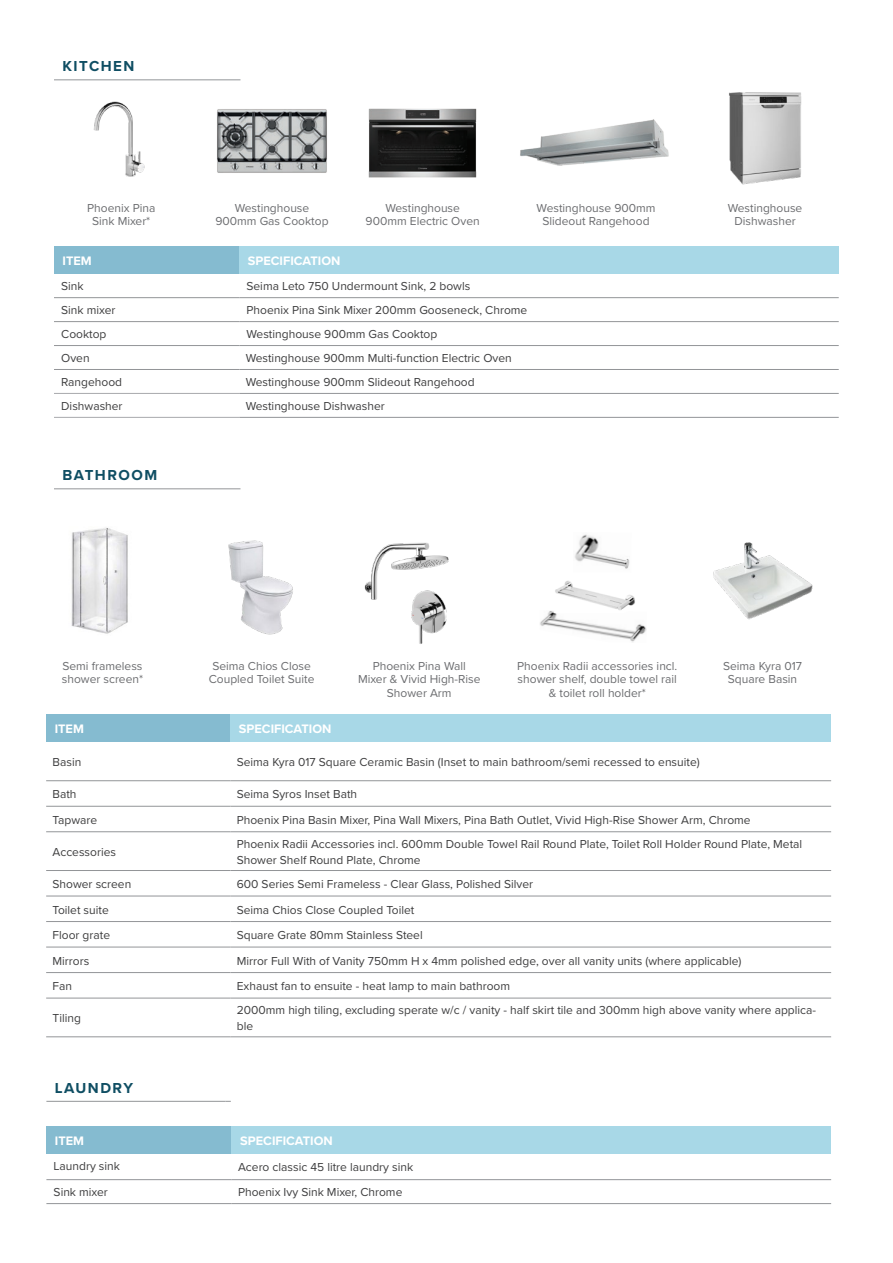
<style>
.page{position:relative;width:893px;height:1263px;background:#fff}
.page>*{position:absolute;margin:0;border:0;box-sizing:border-box;transform-origin:0 0}
.t1{font:700 15px "Proxima Nova";letter-spacing:.1em;color:#0f4e63}
.t2{font:700 12.75px "Proxima Nova";color:#fff}
.table_text{font:12px/16.5px "Proxima Nova";color:#3e3e3f}
.subline{font:12px/13.5px "Proxima Nova";color:#6c6d70;text-align:center}
</style>
<div class="page">
<div style="left:54px;top:247px;width:185px;height:27px;background:#85bbd0"></div>
<div style="left:239px;top:247px;width:600px;height:27px;background:#a8d8e7"></div>
<hr style="left:54px;top:297px;width:185px;height:1px;background:#939598">
<hr style="left:239px;top:297px;width:600px;height:1px;background:#939598">
<hr style="left:54px;top:321px;width:185px;height:1px;background:#939598">
<hr style="left:239px;top:321px;width:600px;height:1px;background:#939598">
<hr style="left:54px;top:345px;width:185px;height:1px;background:#939598">
<hr style="left:54px;top:369px;width:185px;height:1px;background:#939598">
<hr style="left:54px;top:393px;width:185px;height:1px;background:#a8a9ad">
<hr style="left:54px;top:417px;width:185px;height:1px;background:#a8a9ad">
<hr style="left:239px;top:345px;width:600px;height:1px;background:#939598">
<hr style="left:239px;top:369px;width:600px;height:1px;background:#939598">
<hr style="left:239px;top:393px;width:600px;height:1px;background:#939598">
<hr style="left:239px;top:417px;width:600px;height:1px;background:#939598">
<img style="left:93px;top:101px;width:52px;height:76px">
<img style="left:217px;top:109px;width:110px;height:64px">
<img style="left:368px;top:108px;width:109px;height:70px">
<img style="left:520px;top:119px;width:149px;height:47px">
<img style="left:729px;top:92px;width:73px;height:93px">
<div style="left:46px;top:715px;width:184px;height:27px;background:#85bbd0"></div>
<div style="left:230px;top:715px;width:601px;height:27px;background:#a8d8e7"></div>
<hr style="left:46px;top:896px;width:184px;height:1px;background:#939598">
<hr style="left:230px;top:896px;width:601px;height:1px;background:#939598">
<hr style="left:46px;top:780px;width:184px;height:1px;background:#939598">
<hr style="left:46px;top:806px;width:184px;height:1px;background:#939598">
<hr style="left:46px;top:831px;width:184px;height:1px;background:#939598">
<hr style="left:46px;top:870px;width:184px;height:1px;background:#939598">
<hr style="left:230px;top:780px;width:601px;height:1px;background:#939598">
<hr style="left:230px;top:806px;width:601px;height:1px;background:#939598">
<hr style="left:230px;top:831px;width:601px;height:1px;background:#939598">
<hr style="left:230px;top:870px;width:601px;height:1px;background:#939598">
<hr style="left:46px;top:921px;width:184px;height:1px;background:#939598">
<hr style="left:46px;top:947px;width:184px;height:1px;background:#939598">
<hr style="left:230px;top:921px;width:601px;height:1px;background:#939598">
<hr style="left:230px;top:947px;width:601px;height:1px;background:#939598">
<hr style="left:46px;top:972px;width:184px;height:1px;background:#939598">
<hr style="left:46px;top:998px;width:184px;height:1px;background:#939598">
<hr style="left:46px;top:1036px;width:184px;height:1px;background:#939598">
<hr style="left:230px;top:972px;width:601px;height:1px;background:#939598">
<hr style="left:230px;top:998px;width:601px;height:1px;background:#939598">
<hr style="left:230px;top:1036px;width:601px;height:1px;background:#939598">
<img style="left:228px;top:540px;width:65px;height:95px">
<img style="left:71px;top:528px;width:57px;height:106px">
<img style="left:574px;top:534px;width:56px;height:35px">
<img style="left:540px;top:611px;width:107px;height:31px">
<img style="left:554px;top:581px;width:81px;height:32px">
<img style="left:713px;top:542px;width:100px;height:78px">
<div style="left:46px;top:1126px;width:186px;height:27px;background:#85bbd0"></div>
<div style="left:232px;top:1126px;width:599px;height:27px;background:#a8d8e7"></div>
<hr style="left:46px;top:1179px;width:186px;height:1px;background:#939598">
<hr style="left:46px;top:1203px;width:186px;height:1px;background:#939598">
<hr style="left:232px;top:1179px;width:599px;height:1px;background:#939598">
<hr style="left:232px;top:1203px;width:599px;height:1px;background:#939598">
<img style="left:411px;top:617px;width:36px;height:27px">
<img style="left:364px;top:543px;width:85px;height:74px">
<hr style="left:54px;top:80px;width:182px;height:1px;background:#939598">
<hr style="left:54px;top:489px;width:182px;height:1px;background:#939598">
<hr style="left:46px;top:1101px;width:179px;height:1px;background:#939598">
<p class="t1" style="left:63px;top:55px;width:73px">KITCHEN</p>
<p class="subline" style="left:87px;top:201px;width:70px">Phoenix Pina<br>Sink Mixer*</p>
<p class="subline" style="left:366px;top:201px;width:116px">Westinghouse<br>900mm Electric Oven</p>
<p class="subline" style="left:537px;top:201px;width:120px">Westinghouse 900mm<br>Slideout Rangehood</p>
<p class="subline" style="left:728px;top:201px;width:76px">Westinghouse<br>Dishwasher</p>
<p class="subline" style="left:215px;top:201px;width:115px">Westinghouse<br>900mm Gas Cooktop</p>
<p class="t2" style="left:63px;top:251px;width:31px">ITEM</p>
<p class="t2" style="left:248px;top:251px;width:94px">SPECIFICATION</p>
<p class="table_text" style="left:61px;top:278px;width:24px">Sink</p>
<p class="table_text" style="left:247px;top:278px;width:225px">Seima Leto 750 Undermount Sink, 2 bowls</p>
<p class="table_text" style="left:61px;top:302px;width:56px">Sink mixer</p>
<p class="table_text" style="left:247px;top:302px;width:282px">Phoenix Pina Sink Mixer 200mm Gooseneck, Chrome</p>
<p class="table_text" style="left:61px;top:326px;width:47px">Cooktop</p>
<p class="table_text" style="left:247px;top:326px;width:192px">Westinghouse 900mm Gas Cooktop</p>
<p class="table_text" style="left:61px;top:349px;width:30px">Oven</p>
<p class="table_text" style="left:246px;top:349px;width:268px">Westinghouse 900mm Multi-function Electric Oven</p>
<p class="table_text" style="left:61px;top:373px;width:62px">Rangehood</p>
<p class="table_text" style="left:246px;top:373px;width:231px">Westinghouse 900mm Slideout Rangehood</p>
<p class="table_text" style="left:61px;top:397px;width:63px">Dishwasher</p>
<p class="table_text" style="left:246px;top:397px;width:141px">Westinghouse Dishwasher</p>
<p class="t1" style="left:63px;top:464px;width:96px">BATHROOM</p>
<p class="subline" style="left:62px;top:658px;width:83px;text-align:left">Semi frameless shower screen*</p>
<p class="subline" style="left:209px;top:658px;width:107px;text-align:left">Seima Chios Close<br>Coupled Toilet Suite</p>
<p class="subline" style="left:358px;top:658px;width:124px">Phoenix Pina Wall<br>Mixer &amp; Vivid High-Rise<br>Shower Arm</p>
<p class="subline" style="left:517px;top:658px;width:162px">Phoenix Radii accessories incl. shower shelf, double towel rail &amp; toilet roll holder*</p>
<p class="subline" style="left:723px;top:658px;width:80px">Seima Kyra 017<br>Square Basin</p>
<p class="t2" style="left:55px;top:720px;width:31px">ITEM</p>
<p class="t2" style="left:239px;top:720px;width:94px">SPECIFICATION</p>
<p class="table_text" style="left:53px;top:753px;width:30px">Basin</p>
<p class="table_text" style="left:237px;top:753px;width:464px">Seima Kyra 017 Square Ceramic Basin (Inset to main bathroom/semi recessed to ensuite)</p>
<p class="table_text" style="left:53px;top:785px;width:26px">Bath</p>
<p class="table_text" style="left:237px;top:785px;width:122px">Seima Syros Inset Bath</p>
<p class="table_text" style="left:53px;top:811px;width:46px">Tapware</p>
<p class="table_text" style="left:237px;top:811px;width:515px">Phoenix Pina Basin Mixer, Pina Wall Mixers, Pina Bath Outlet, Vivid High-Rise Shower Arm, Chrome</p>
<p class="table_text" style="left:53px;top:843px;width:65px">Accessories</p>
<p class="table_text" style="left:237px;top:835px;width:567px">Phoenix Radii Accessories incl. 600mm Double Towel Rail Round Plate, Toilet Roll Holder Round Plate, Metal<br>Shower Shelf Round Plate, Chrome</p>
<p class="table_text" style="left:53px;top:875px;width:80px">Shower screen</p>
<p class="table_text" style="left:237px;top:875px;width:298px">600 Series Semi Frameless - Clear Glass, Polished Silver</p>
<p class="table_text" style="left:53px;top:901px;width:58px">Toilet suite</p>
<p class="table_text" style="left:237px;top:901px;width:179px">Seima Chios Close Coupled Toilet</p>
<p class="table_text" style="left:53px;top:926px;width:59px">Floor grate</p>
<p class="table_text" style="left:237px;top:926px;width:187px">Square Grate 80mm Stainless Steel</p>
<p class="table_text" style="left:53px;top:952px;width:38px">Mirrors</p>
<p class="table_text" style="left:237px;top:952px;width:506px">Mirror Full With of Vanity 750mm H x 4mm polished edge, over all vanity units (where applicable)</p>
<p class="table_text" style="left:53px;top:977px;width:21px">Fan</p>
<p class="table_text" style="left:237px;top:977px;width:275px">Exhaust fan to ensuite - heat lamp to main bathroom</p>
<p class="table_text" style="left:53px;top:1009px;width:30px">Tiling</p>
<p class="table_text" style="left:237px;top:1001px;width:581px">2000mm high tiling, excluding sperate w/c / vanity - half skirt tile and 300mm high above vanity where applica&shy;ble</p>
<p class="t1" style="left:55px;top:1076px;width:80px">LAUNDRY</p>
<p class="t2" style="left:55px;top:1131px;width:31px">ITEM</p>
<p class="t2" style="left:240px;top:1131px;width:94px">SPECIFICATION</p>
<p class="table_text" style="left:54px;top:1157px;width:68px">Laundry sink</p>
<p class="table_text" style="left:238px;top:1158px;width:177px">Acero classic 45 litre laundry sink</p>
<p class="table_text" style="left:54px;top:1183px;width:56px">Sink mixer</p>
<p class="table_text" style="left:238px;top:1183px;width:166px">Phoenix Ivy Sink Mixer, Chrome</p>
</div>
